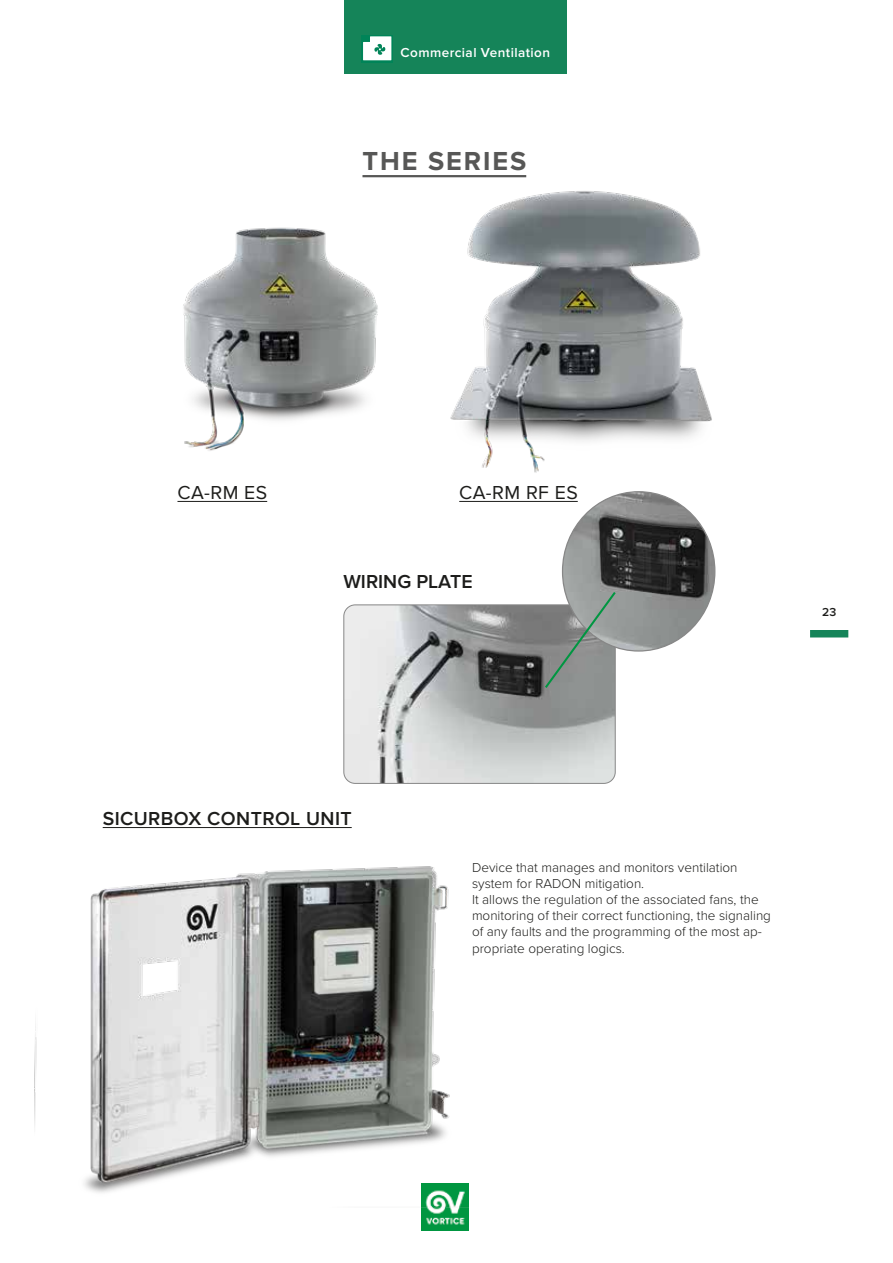
<style>
.page{position:relative;width:893px;height:1263px;background:#fff}
.page>*{position:absolute;margin:0;border:0;box-sizing:border-box;transform-origin:0 0}
.t1{font:700 27px "Proxima Nova";letter-spacing:.07em;color:#575756}
.t2{font:600 19.5px "Proxima Nova";letter-spacing:.02em;color:#1d1d1b}
.t3{font:19.5px "Proxima Nova";letter-spacing:.02em;color:#1d1d1b}
.t4{font:600 19.5px "Proxima Nova";color:#1d1d1b}
.t5{font:300 13.5px/16.2px "Proxima Nova";color:#1d1d1b}
.t6{font:600 13.5px "Proxima Nova";letter-spacing:.035em;color:#fff}
.t7{font:600 12px "Proxima Nova";color:#1d1d1b}
</style>
<div class="page">
<div style="left:810px;top:630px;width:38px;height:7px;background:#158459"></div>
<div style="left:344px;top:0;width:223px;height:74px;background:#158459"></div>
<svg style="left:361px;top:35px;width:32px;height:27px"></svg>
<svg style="left:363px;top:36px;width:28px;height:24px"></svg>
<img style="left:422px;top:1207px;width:46px;height:23px">
<hr style="left:362px;top:175px;width:164px;height:2px;background:#575756">
<img style="left:183px;top:227px;width:195px;height:224px">
<img style="left:422px;top:176px;width:290px;height:297px">
<hr style="left:177px;top:501px;width:90px;height:1px;background:#1d1d1b">
<hr style="left:459px;top:501px;width:119px;height:1px;background:#1d1d1b">
<img style="left:345px;top:606px;width:269px;height:176px">
<div style="left:343px;top:604px;width:273px;height:180px;border:1px solid #878787;border-radius:11px"></div>
<img style="left:562px;top:492px;width:153px;height:158px">
<svg style="left:543px;top:590px;width:75px;height:100px;background:#909794"></svg>
<hr style="left:103px;top:827px;width:249px;height:1px;background:#1d1d1b">
<img style="left:35px;top:866px;width:433px;height:341px">
<p class="t6" style="left:400px;top:44px;width:151px">Commercial Ventilation</p>
<h1 class="t1" style="left:362px;top:146px;width:165px">THE SERIES</h1>
<h2 class="t3" style="left:177px;top:481px;width:91px">CA-RM ES</h2>
<h2 class="t3" style="left:459px;top:481px;width:120px">CA-RM RF ES</h2>
<h2 class="t4" style="left:343px;top:571px;width:131px">WIRING PLATE</h2>
<p class="t7" style="left:822px;top:605px;width:16px">23</p>
<h2 class="t2" style="left:103px;top:807px;width:250px">SICURBOX CONTROL UNIT</h2>
<p class="t5" style="left:472px;top:859px;width:300px">Device that manages and monitors ventilation system for RADON mitigation.<br>It allows the regulation of the associated fans, the monitoring of their correct functioning, the signaling of any faults and the programming of the most ap&shy;propriate operating logics.</p>
</div>
